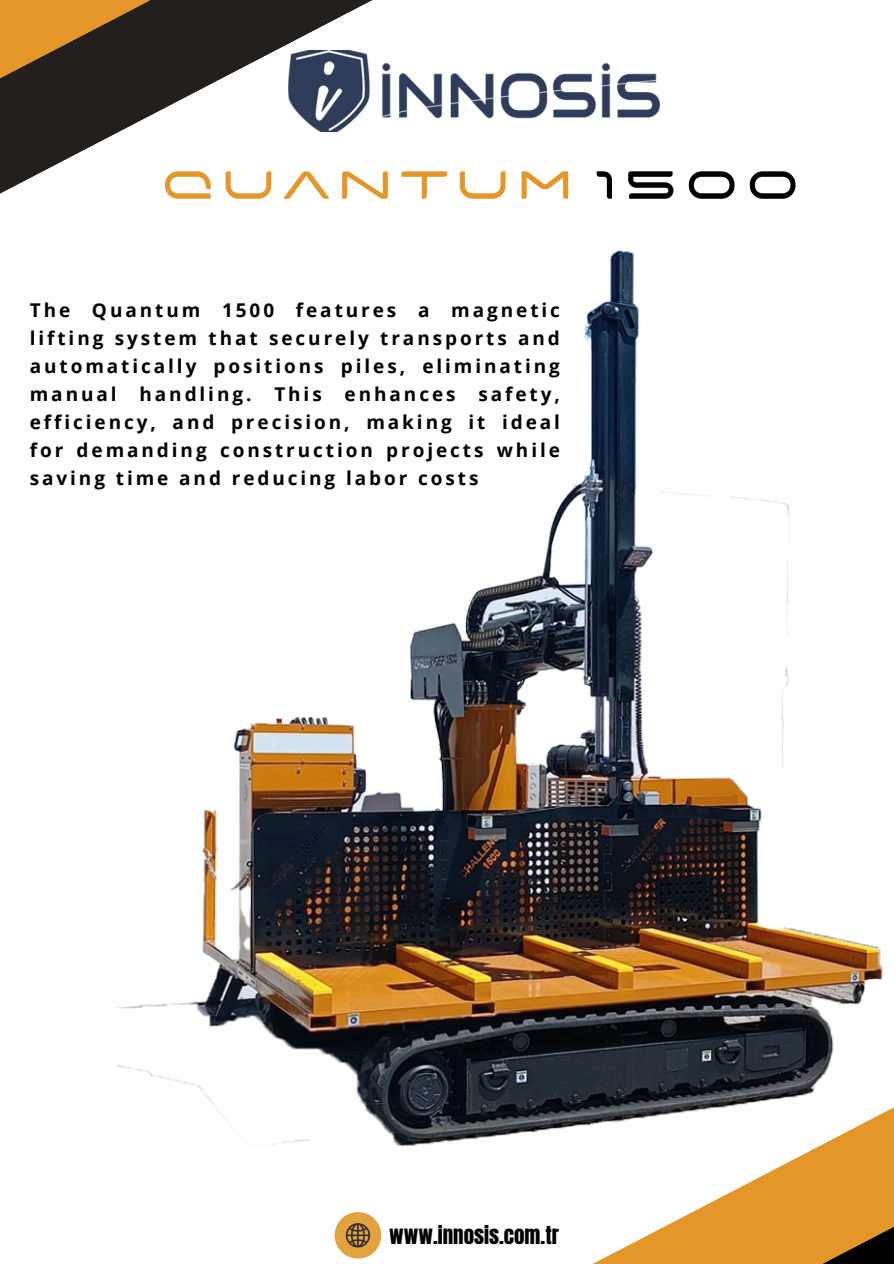
<style>
.page{position:relative;width:894px;height:1264px;background:#fff}
.page>*{position:absolute;margin:0;border:0;box-sizing:border-box;transform-origin:0 0}
.t1{font:52.5px "Xspace";letter-spacing:-.2em;color:#e59629}
.t2{font:21px "Anton";color:#000}
.t3{font:700 18.9px/28.2px "Open Sans";letter-spacing:.155em;color:#000;text-align:justify}
.s1{color:#000}
</style>
<div class="page">
<svg style="left:0;top:0;width:373px;height:194px"></svg>
<svg style="left:0;top:0;width:150px;height:90px;background:#785322"></svg>
<svg style="left:595px;top:1158px;width:298px;height:105px;fill:#e59629"></svg>
<img style="left:289px;top:50px;width:370px;height:81px">
<svg style="left:334px;top:1212px;width:46px;height:46px"></svg>
<img style="left:117px;top:250px;width:776px;height:908px">
<h2 class="t1" style="left:153px;top:149px;width:656px">QUANTUM <span class="s1">1500</span></h2>
<p class="t3" style="left:30px;top:295px;width:531px">The Quantum 1500 features a magnetic lifting system that securely transports and automatically positions piles, eliminating manual handling. This enhances safety, efficiency, and precision, making it ideal for demanding construction projects while saving time and reducing labor costs</p>
<p class="t2" style="left:389px;top:1219px;width:171px">WWW.INNOSIS.COM.TR</p>
</div>
